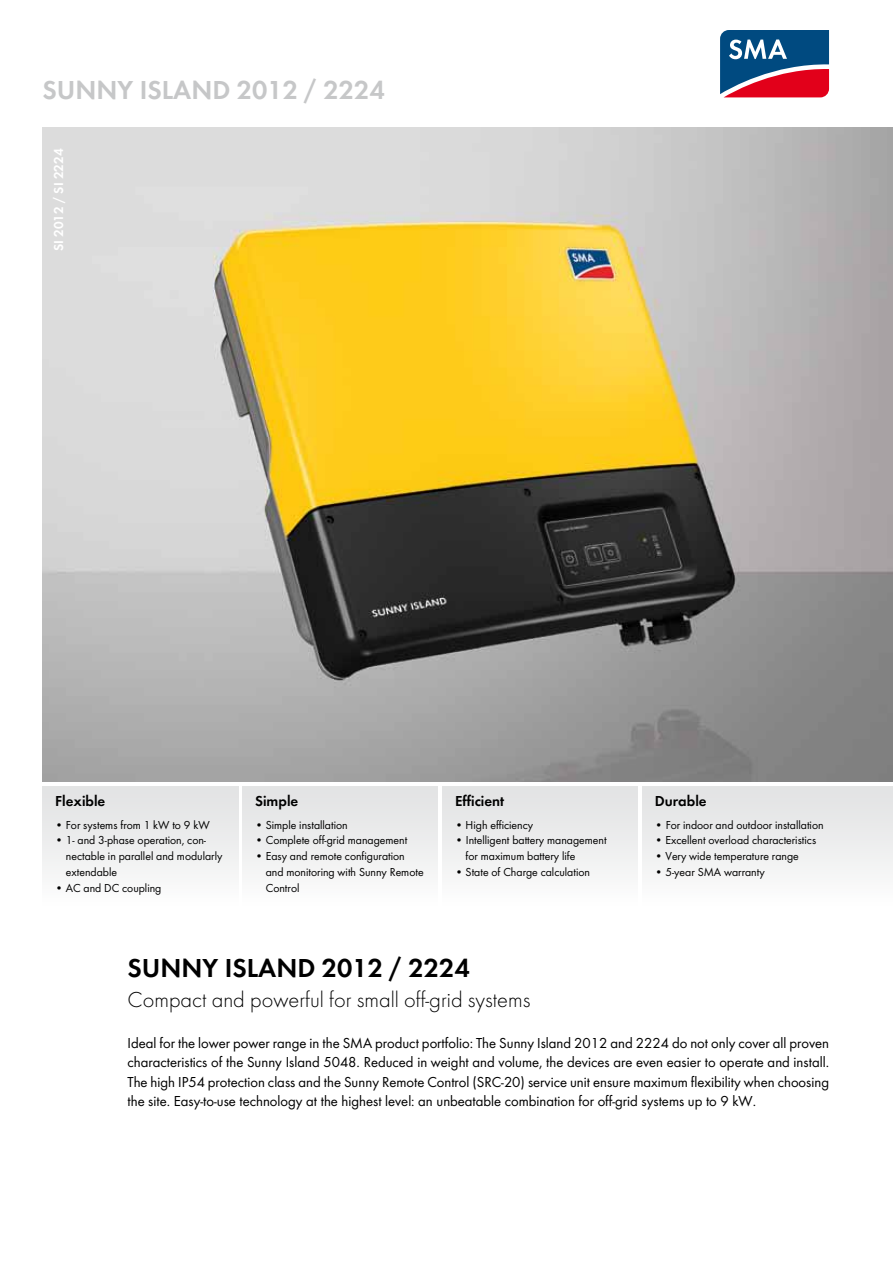
<style>
.page{position:relative;width:893px;height:1263px;background:#fff}
.page>*{position:absolute;margin:0;border:0;box-sizing:border-box;transform-origin:0 0}
.t1{font:600 27px "SMA Futura Global";color:#000}
.t2{font:600 27px "SMA Futura Global";color:#c6c7c8}
.t3{font:22.5px "SMA Futura Global Light";color:#000}
.t4{font:15px/19.5px "SMA Futura Global";color:#000;text-align:justify}
.t5{font:600 15px "SMA Futura Global";color:#000}
.t6{font:600 13.5px "SMA Futura Global";color:#fff}
.t7{font:12px/15.8px "SMA Futura Global";color:#000}
</style>
<div class="page">
<img style="left:43px;top:128px;width:850px;height:654px">
<div style="left:43px;top:787px;width:195px;height:119px;background:linear-gradient(to bottom,#e0e1e2,#fdfdfd)"></div>
<div style="left:242px;top:787px;width:196px;height:119px;background:linear-gradient(to bottom,#e0e1e2,#fdfdfd)"></div>
<div style="left:442px;top:787px;width:196px;height:119px;background:linear-gradient(to bottom,#e0e1e2,#fdfdfd)"></div>
<div style="left:642px;top:787px;width:251px;height:119px;background:linear-gradient(to bottom,#e0e1e2,#fdfdfd)"></div>
<svg style="left:720px;top:30px;width:110px;height:68px;background:#655278"></svg>
<h1 class="t2" style="left:43px;top:74px;width:136px">Sunny ISLAN</h1>
<h1 class="t2" style="left:212px;top:74px;width:174px">D 2012 / 2224</h1>
<p class="t6" style="left:51px;top:251px;width:104px;rotate:-90deg">SI 2012 / SI 2224</p>
<p class="t5" style="left:55px;top:792px;width:52px">Flexible</p>
<p class="t7" style="left:55px;top:816px;width:156px">• For systems from 1 kW to 9 kW</p>
<p class="t7" style="left:66px;top:832px;width:158px;text-indent:-11px">• 1- and 3-phase operation, con&shy;nectable in parallel and modularly extendable</p>
<p class="t7" style="left:55px;top:879px;width:108px">• AC and DC coupling</p>
<p class="t5" style="left:255px;top:792px;width:45px">Simple</p>
<p class="t7" style="left:255px;top:816px;width:94px">• Simple installation</p>
<p class="t7" style="left:255px;top:832px;width:154px">• Complete off-grid management</p>
<p class="t7" style="left:266px;top:848px;width:159px;text-indent:-11px">• Easy and remote configuration and monitoring with Sunny Remote<br>Control</p>
<p class="t5" style="left:455px;top:792px;width:51px">Efficient</p>
<p class="t7" style="left:455px;top:816px;width:80px">• High efficiency</p>
<p class="t7" style="left:466px;top:832px;width:143px;text-indent:-11px">• Intelligent battery management for maximum battery life</p>
<p class="t7" style="left:455px;top:864px;width:137px">• State of Charge calculation</p>
<p class="t5" style="left:655px;top:792px;width:53px">Durable</p>
<p class="t7" style="left:655px;top:816px;width:170px">• For indoor and outdoor installation</p>
<p class="t7" style="left:655px;top:832px;width:163px">• Excellent overload characteristics</p>
<p class="t7" style="left:655px;top:848px;width:145px">• Very wide temperature range</p>
<p class="t7" style="left:655px;top:864px;width:111px">• 5-year SMA warranty</p>
<h1 class="t1" style="left:128px;top:952px;width:344px">Sunny Island 2012 / 2224</h1>
<h2 class="t3" style="left:128px;top:986px;width:404px">Compact and powerful for small off-grid systems</h2>
<p class="t4" style="left:127px;top:1033px;width:703px">Ideal for the lower power range in the SMA product portfolio: The Sunny Island 2012 and 2224 do not only cover all proven characteristics of the Sunny Island 5048. Reduced in weight and volume, the devices are even easier to operate and install.<br>The high IP54 protection class and the Sunny Remote Control (SRC-20) service unit ensure maximum flexibility when choosing the site. Easy-to-use technology at the highest level: an unbeatable combination for off-grid systems up to 9 kW.</p>
</div>
